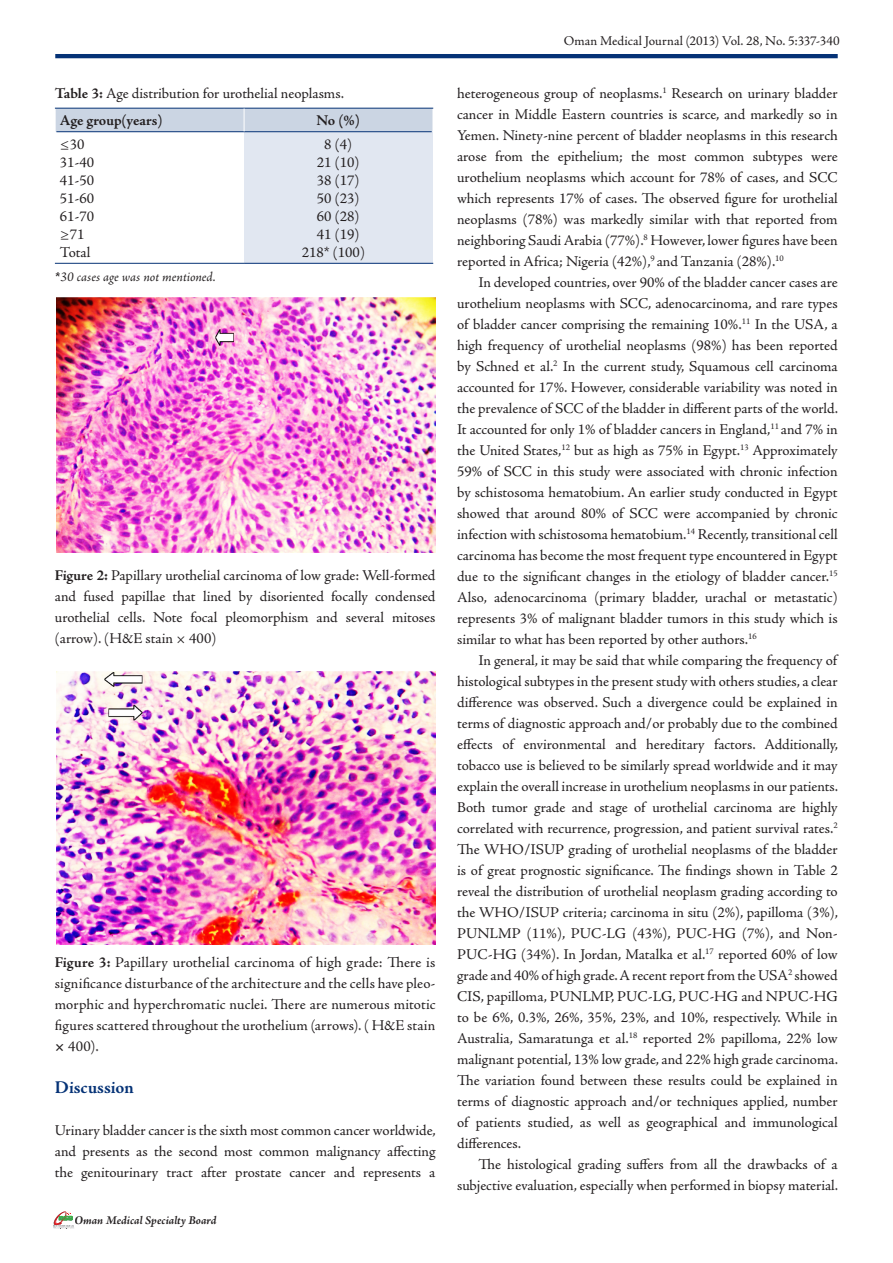
<style>
.page{position:relative;width:893px;height:1263px;background:#fff}
.page>*{position:absolute;margin:0;border:0;box-sizing:border-box;transform-origin:0 0}
.Head1{font:700 18px "Adobe Jenson Pro";color:#053276}
.Paragraph{font:15px/21px "Adobe Jenson Pro";letter-spacing:-.005em;color:#231f20;text-align:justify}
.Fig_Caption{font:15px/21px "Adobe Jenson Pro";color:#231f20;text-align:justify}
.Table_Body{font:15px "Adobe Jenson Pro";color:#231f20}
.Table_Title{font:15px "Adobe Jenson Pro";letter-spacing:-.005em;color:#231f20}
.Table_Head{font:700 15px "Adobe Jenson Pro";letter-spacing:-.01em;color:#231f20}
.t1{font:13.5px "Adobe Jenson Pro";letter-spacing:.005em;color:#231f20}
.Table_Footnote{font:italic 13.5px "Adobe Jenson Pro";letter-spacing:-.005em;color:#231f20}
.t2{font:italic 700 12px "Adobe Jenson Pro";letter-spacing:-.005em;color:#231f20}
.s1{font-weight:700}
</style>
<div class="page">
<hr style="left:55px;top:54px;width:783px;height:4px;background:#053276">
<svg style="left:53px;top:1211px;width:21px;height:18px"></svg>
<div style="left:244px;top:132px;width:188px;height:131px;background:#e1e7f1"></div>
<hr style="left:244px;top:263px;width:189px;height:1px;background:#053276">
<hr style="left:55px;top:263px;width:189px;height:1px;background:#053276">
<hr style="left:244px;top:108px;width:189px;height:1px;background:#053276">
<hr style="left:55px;top:108px;width:189px;height:1px;background:#053276">
<svg style="left:56px;top:108px;width:376px;height:24px;background:#bfcbdc"></svg>
<img style="left:56px;top:298px;width:379px;height:254px">
<img style="left:56px;top:672px;width:380px;height:273px">
<p class="Table_Title" style="left:55px;top:84px;width:291px"><span class="s1">Table 3:</span> Age distribution for urothelial neoplasms.</p>
<p class="Table_Head" style="left:60px;top:112px;width:104px">Age group(years)</p>
<p class="Table_Head" style="left:317px;top:112px;width:45px">No (%)</p>
<p class="Table_Body" style="left:324px;top:136px;width:29px">8 (4)</p>
<p class="Table_Body" style="left:317px;top:154px;width:44px">21 (10)</p>
<p class="Table_Body" style="left:317px;top:172px;width:44px">38 (17)</p>
<p class="Table_Body" style="left:317px;top:190px;width:44px">50 (23)</p>
<p class="Table_Body" style="left:317px;top:208px;width:44px">60 (28)</p>
<p class="Table_Body" style="left:317px;top:226px;width:44px">41 (19)</p>
<p class="Table_Body" style="left:302px;top:244px;width:65px">218* (100)</p>
<p class="Table_Body" style="left:60px;top:136px;width:26px">≤30</p>
<p class="Table_Body" style="left:60px;top:154px;width:36px">31-40</p>
<p class="Table_Body" style="left:60px;top:172px;width:36px">41-50</p>
<p class="Table_Body" style="left:60px;top:190px;width:36px">51-60</p>
<p class="Table_Body" style="left:60px;top:208px;width:36px">61-70</p>
<p class="Table_Body" style="left:60px;top:226px;width:26px">≥71</p>
<p class="Table_Body" style="left:60px;top:244px;width:32px">Total</p>
<p class="Table_Footnote" style="left:55px;top:270px;width:162px"><span class="s1">*</span>30 cases age was not mentioned.</p>
<p class="Fig_Caption" style="left:55px;top:565px;width:382px"><span class="s1">Figure 2:</span> Papillary urothelial carcinoma of low grade: Well-formed and fused papillae that lined by disoriented focally condensed urothelial cells. Note focal pleomorphism and several mitoses (arrow). (H&amp;E stain × 400)</p>
<p class="Fig_Caption" style="left:55px;top:952px;width:382px"><span class="s1">Figure 3:</span> Papillary urothelial carcinoma of high grade: There is significance disturbance of the architecture and the cells have pleo&shy;morphic and hyperchromatic nuclei. There are numerous mitotic figures scattered throughout the urothelium (arrows). ( H&amp;E stain <span class="s1">×</span> 400).</p>
<p class="Head1" style="left:55px;top:1077px;width:80px">Discussion</p>
<p class="Paragraph" style="left:55px;top:1120px;width:382px">Urinary bladder cancer is the sixth most common cancer worldwide, and presents as the second most common malignancy affecting the genitourinary tract after prostate cancer and represents a</p>
<p class="t2" style="left:74px;top:1214px;width:144px">Oman Medical Specialty Board</p>
<p class="t1" style="left:564px;top:33px;width:278px">Oman Medical Journal (2013) Vol. 28, No. 5:337-340</p>
<p class="Paragraph" style="left:457px;top:83px;width:382px">heterogeneous group of neoplasms.<sup>1</sup> Research on urinary bladder cancer in Middle Eastern countries is scarce, and markedly so in Yemen. Ninety-nine percent of bladder neoplasms in this research arose from the epithelium; the most common subtypes were urothelium neoplasms which account for 78% of cases, and SCC which represents 17% of cases. The observed figure for urothelial neoplasms (78%) was markedly similar with that reported from neighboring Saudi Arabia (77%).<sup>8</sup> However, lower figures have been reported in Africa; Nigeria (42%),<sup>9</sup> and Tanzania (28%).<sup>10</sup></p>
<p class="Paragraph" style="left:457px;top:272px;width:383px;text-indent:21px">In developed countries, over 90% of the bladder cancer cases are urothelium neoplasms with SCC, adenocarcinoma, and rare types of bladder cancer comprising the remaining 10%.<sup>11</sup> In the USA, a high frequency of urothelial neoplasms (98%) has been reported by Schned et al.<sup>2</sup> In the current study, Squamous cell carcinoma accounted for 17%. However, considerable variability was noted in the prevalence of SCC of the bladder in different parts of the world.<br>It accounted for only 1% of bladder cancers in England,<sup>11</sup> and 7% in the United States,<sup>12</sup> but as high as 75% in Egypt.<sup>13</sup> Approximately 59% of SCC in this study were associated with chronic infection by schistosoma hematobium. An earlier study conducted in Egypt showed that around 80% of SCC were accompanied by chronic infection with schistosoma hematobium.<sup>14</sup> Recently, transitional cell carcinoma has become the most frequent type encountered in Egypt due to the significant changes in the etiology of bladder cancer.<sup>15<br></sup>Also, adenocarcinoma (primary bladder, urachal or metastatic) represents 3% of malignant bladder tumors in this study which is similar to what has been reported by other authors.<sup>16</sup></p>
<p class="Paragraph" style="left:457px;top:650px;width:383px;text-indent:21px">In general, it may be said that while comparing the frequency of histological subtypes in the present study with others studies, a clear difference was observed. Such a divergence could be explained in terms of diagnostic approach and/or probably due to the combined effects of environmental and hereditary factors. Additionally, tobacco use is believed to be similarly spread worldwide and it may explain the overall increase in urothelium neoplasms in our patients.<br>Both tumor grade and stage of urothelial carcinoma are highly correlated with recurrence, progression, and patient survival rates.<sup>2<br></sup>The WHO/ISUP grading of urothelial neoplasms of the bladder is of great prognostic significance. The findings shown in Table 2 reveal the distribution of urothelial neoplasm grading according to the WHO/ISUP criteria; carcinoma in situ (2%), papilloma (3%), PUNLMP (11%), PUC-LG (43%), PUC-HG (7%), and Non-PUC-HG (34%). In Jordan, Matalka et al.<sup>17</sup> reported 60% of low grade and 40% of high grade. A recent report from the USA<sup>2</sup> showed CIS, papilloma, PUNLMP, PUC-LG, PUC-HG and NPUC-HG to be 6%, 0.3%, 26%, 35%, 23%, and 10%, respectively. While in Australia, Samaratunga et al.<sup>18</sup> reported 2% papilloma, 22% low malignant potential, 13% low grade, and 22% high grade carcinoma.<br>The variation found between these results could be explained in terms of diagnostic approach and/or techniques applied, number of patients studied, as well as geographical and immunological differences.</p>
<p class="Paragraph" style="left:457px;top:1154px;width:383px;text-align:right">The histological grading suffers from all the drawbacks of a subjective evaluation, especially when performed in biopsy material.</p>
</div>
